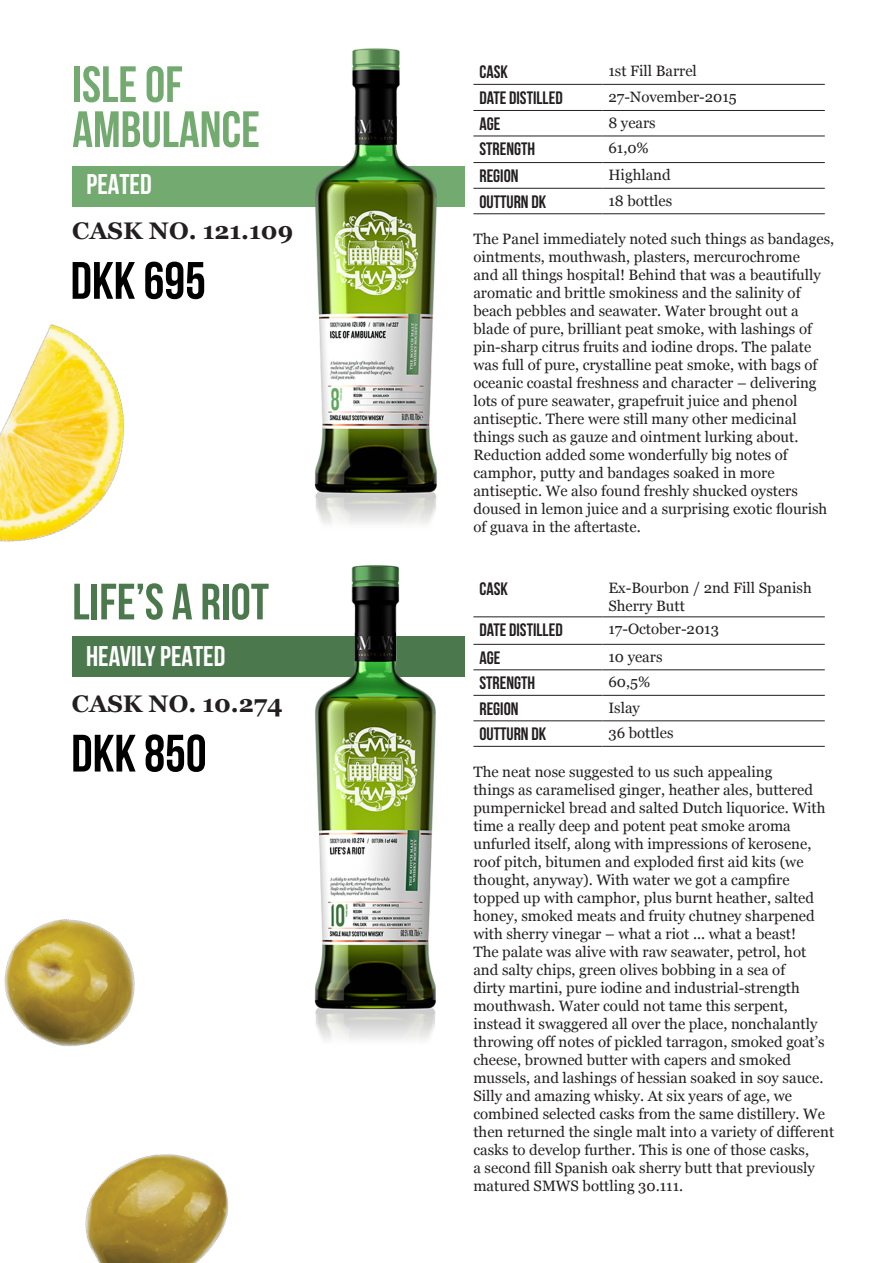
<style>
.page{position:relative;width:893px;height:1263px;background:#fff}
.page>*{position:absolute;margin:0;border:0;box-sizing:border-box;transform-origin:0 0}
.t1{font:700 52.5px "Bebas Neue";color:#000001}
.t2{font:700 51px/45px "Bebas Neue";color:#73aa70}
.t3{font:700 51px "Bebas Neue";color:#4c784e}
.t4{font:700 28.5px "Bebas Neue";color:#fff}
.t5{font:700 24px "Georgia";color:#231f20}
.t6{font:700 18px "Bebas Neue";color:#231f20}
.t7{font:15px/18px "Georgia";color:#231f20}
</style>
<div class="page">
<img style="left:0;top:324px;width:125px;height:218px">
<div style="left:72px;top:166px;width:393px;height:40px;background:#73aa70"></div>
<img style="left:313px;top:48px;width:127px;height:466px">
<hr style="left:473px;top:84px;width:129px;height:1px;background:#231f20">
<hr style="left:602px;top:84px;width:223px;height:1px;background:#231f20">
<hr style="left:473px;top:110px;width:129px;height:1px;background:#231f20">
<hr style="left:602px;top:110px;width:223px;height:1px;background:#231f20">
<hr style="left:473px;top:136px;width:129px;height:1px;background:#231f20">
<hr style="left:602px;top:136px;width:223px;height:1px;background:#231f20">
<hr style="left:473px;top:162px;width:129px;height:1px;background:#231f20">
<hr style="left:602px;top:162px;width:223px;height:1px;background:#231f20">
<hr style="left:473px;top:188px;width:129px;height:1px;background:#231f20">
<hr style="left:602px;top:188px;width:223px;height:1px;background:#231f20">
<hr style="left:473px;top:213px;width:129px;height:1px;background:#231f20">
<hr style="left:602px;top:213px;width:223px;height:1px;background:#231f20">
<div style="left:72px;top:636px;width:393px;height:41px;background:#4c784e"></div>
<img style="left:314px;top:514px;width:122px;height:526px">
<hr style="left:473px;top:616px;width:129px;height:1px;background:#231f20">
<hr style="left:602px;top:616px;width:223px;height:1px;background:#231f20">
<hr style="left:473px;top:644px;width:129px;height:1px;background:#231f20">
<hr style="left:602px;top:644px;width:223px;height:1px;background:#231f20">
<hr style="left:473px;top:669px;width:129px;height:1px;background:#231f20">
<hr style="left:602px;top:669px;width:223px;height:1px;background:#231f20">
<hr style="left:473px;top:695px;width:129px;height:1px;background:#231f20">
<hr style="left:602px;top:695px;width:223px;height:1px;background:#231f20">
<hr style="left:473px;top:720px;width:129px;height:1px;background:#231f20">
<hr style="left:602px;top:720px;width:223px;height:1px;background:#231f20">
<hr style="left:473px;top:746px;width:129px;height:1px;background:#231f20">
<hr style="left:602px;top:746px;width:223px;height:1px;background:#231f20">
<img style="left:85px;top:1154px;width:144px;height:109px">
<img style="left:4px;top:919px;width:131px;height:128px">
<p class="t2" style="left:72px;top:61px;width:189px">ISLE OF<br>AMBULANCE</p>
<p class="t4" style="left:86px;top:169px;width:67px">PEATED</p>
<p class="t5" style="left:72px;top:213px;width:222px">CASK NO. 121.109</p>
<p class="t1" style="left:71px;top:252px;width:137px">DKK 695</p>
<p class="t3" style="left:72px;top:574px;width:198px">LIFE’S A RIOT</p>
<p class="t4" style="left:86px;top:640px;width:141px">HEAVILY PEATED</p>
<p class="t5" style="left:72px;top:685px;width:212px">CASK NO. 10.274</p>
<p class="t1" style="left:71px;top:725px;width:137px">DKK 850</p>
<p class="t6" style="left:479px;top:62px;width:30px">CASK</p>
<p class="t7" style="left:608px;top:61px;width:90px">1st Fill Barrel</p>
<p class="t6" style="left:479px;top:88px;width:85px">DATE DISTILLED</p>
<p class="t7" style="left:608px;top:87px;width:130px">27-November-2015</p>
<p class="t6" style="left:479px;top:114px;width:22px">AGE</p>
<p class="t7" style="left:608px;top:113px;width:49px">8 years</p>
<p class="t6" style="left:479px;top:139px;width:57px">STRENGTH</p>
<p class="t7" style="left:608px;top:139px;width:42px">61,0%</p>
<p class="t6" style="left:479px;top:166px;width:41px">REGION</p>
<p class="t7" style="left:608px;top:165px;width:64px">Highland</p>
<p class="t6" style="left:479px;top:192px;width:68px">OUTTURN DK</p>
<p class="t7" style="left:608px;top:191px;width:65px">18 bottles</p>
<p class="t7" style="left:473px;top:229px;width:362px">The Panel immediately noted such things as bandages, ointments, mouthwash, plasters, mercurochrome<br>and all things hospital! Behind that was a beautifully aromatic and brittle smokiness and the salinity of beach pebbles and seawater. Water brought out a blade of pure, brilliant peat smoke, with lashings of pin-sharp citrus fruits and iodine drops. The palate was full of pure, crystalline peat smoke, with bags of oceanic coastal freshness and character – delivering lots of pure seawater, grapefruit juice and phenol antiseptic. There were still many other medicinal things such as gauze and ointment lurking about.<br>Reduction added some wonderfully big notes of camphor, putty and bandages soaked in more antiseptic. We also found freshly shucked oysters doused in lemon juice and a surprising exotic flourish of guava in the aftertaste.</p>
<p class="t6" style="left:479px;top:579px;width:30px">CASK</p>
<p class="t7" style="left:608px;top:578px;width:205px">Ex-Bourbon / 2nd Fill Spanish<br>Sherry Butt</p>
<p class="t6" style="left:479px;top:620px;width:85px">DATE DISTILLED</p>
<p class="t7" style="left:608px;top:619px;width:112px">17-October-2013</p>
<p class="t6" style="left:479px;top:648px;width:22px">AGE</p>
<p class="t7" style="left:608px;top:647px;width:56px">10 years</p>
<p class="t6" style="left:479px;top:673px;width:57px">STRENGTH</p>
<p class="t7" style="left:608px;top:672px;width:43px">60,5%</p>
<p class="t6" style="left:479px;top:699px;width:41px">REGION</p>
<p class="t7" style="left:608px;top:698px;width:33px">Islay</p>
<p class="t6" style="left:479px;top:724px;width:68px">OUTTURN DK</p>
<p class="t7" style="left:608px;top:723px;width:67px">36 bottles</p>
<p class="t7" style="left:473px;top:762px;width:362px">The neat nose suggested to us such appealing<br>things as caramelised ginger, heather ales, buttered pumpernickel bread and salted Dutch liquorice. With time a really deep and potent peat smoke aroma unfurled itself, along with impressions of kerosene, roof pitch, bitumen and exploded first aid kits (we thought, anyway). With water we got a campfire topped up with camphor, plus burnt heather, salted honey, smoked meats and fruity chutney sharpened with sherry vinegar – what a riot ... what a beast!<br>The palate was alive with raw seawater, petrol, hot and salty chips, green olives bobbing in a sea of<br>dirty martini, pure iodine and industrial-strength mouthwash. Water could not tame this serpent, instead it swaggered all over the place, nonchalantly throwing off notes of pickled tarragon, smoked goat’s cheese, browned butter with capers and smoked mussels, and lashings of hessian soaked in soy sauce.<br>Silly and amazing whisky. At six years of age, we combined selected casks from the same distillery. We then returned the single malt into a variety of different casks to develop further. This is one of those casks,<br>a second fill Spanish oak sherry butt that previously matured SMWS bottling 30.111.</p>
</div>
